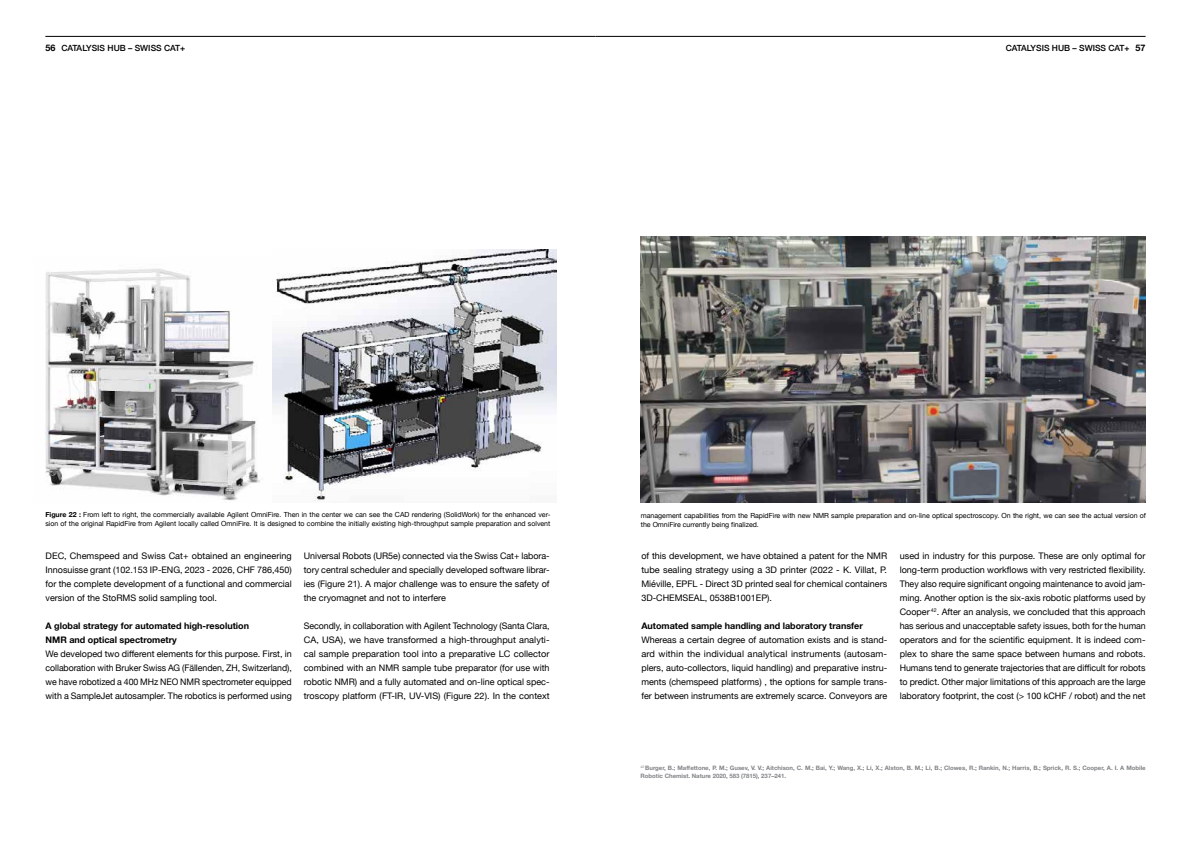
<style>
.page{position:relative;width:1191px;height:842px;background:#fff}
.page>*{position:absolute;margin:0;border:0;box-sizing:border-box;transform-origin:0 0}
.t1{font:9px/14px "Helvetica Neue";color:#000;text-align:justify}
.t2{font:700 9px/14px "Helvetica Neue";color:#000}
.t3{font:500 8.5px "Helvetica Neue";color:#000}
.t4{font:7px/9px "Helvetica Neue";color:#000}
.t5{font:700 6px/8px "Helvetica Neue";color:#808285}
.s1{font-weight:700;font-size:9px}
.s2{font-weight:700}
</style>
<div class="page">
<hr style="left:45px;top:36px;width:550px;height:1px;background:#000">
<hr style="left:595px;top:36px;width:550px;height:1px;background:#000">
<img style="left:45px;top:268px;width:215px;height:233px">
<img style="left:272px;top:249px;width:284px;height:252px">
<img style="left:641px;top:236px;width:504px;height:266px">
<p class="t3" style="left:45px;top:41px;width:141px"><span class="s1">56</span> CATALYSIS HUB – SWISS CAT+</p>
<p class="t3" style="left:1005px;top:41px;width:141px">CATALYSIS HUB – SWISS CAT+ <span class="s1">57</span></p>
<p class="t4" style="left:45px;top:511px;width:506px"><span class="s2">Figure 22 :</span> From left to right, the commercially available Agilent OmniFire. Then in the center we can see the CAD rendering (SolidWork) for the enhanced ver&shy;sion of the original RapidFire from Agilent locally called OmniFire. It is designed to combine the initially existing high-throughput sample preparation and solvent</p>
<p class="t4" style="left:641px;top:511px;width:506px">management capabilities from the RapidFire with new NMR sample preparation and on-line optical spectroscopy. On the right, we can see the actual version of the OmniFire currently being finalized.</p>
<p class="t1" style="left:46px;top:549px;width:248px">DEC, Chemspeed and Swiss Cat+ obtained an engineering Innosuisse grant (102.153 IP-ENG, 2023 - 2026, CHF 786,450) for the complete development of a functional and commercial version of the StoRMS solid sampling tool.</p>
<p class="t2" style="left:46px;top:619px;width:205px">A global strategy for automated high-resolution<br>NMR and optical spectrometry</p>
<p class="t1" style="left:46px;top:647px;width:248px">We developed two different elements for this purpose. First, in collaboration with Bruker Swiss AG (Fällenden, ZH, Switzerland), we have robotized a 400 MHz NEO NMR spectrometer equipped with a SampleJet autosampler. The robotics is performed using</p>
<p class="t1" style="left:304px;top:549px;width:247px">Universal Robots (UR5e) connected via the Swiss Cat+ labora&shy;tory central scheduler and specially developed software librar&shy;ies (Figure 21). A major challenge was to ensure the safety of the cryomagnet and not to interfere</p>
<p class="t1" style="left:304px;top:619px;width:247px">Secondly, in collaboration with Agilent Technology (Santa Clara, CA, USA), we have transformed a high-throughput analyti&shy;cal sample preparation tool into a preparative LC collector combined with an NMR sample tube preparator (for use with robotic NMR) and a fully automated and on-line optical spec&shy;troscopy platform (FT-IR, UV-VIS) (Figure 22). In the context</p>
<p class="t1" style="left:641px;top:549px;width:247px">of this development, we have obtained a patent for the NMR tube sealing strategy using a 3D printer (2022 - K. Villat, P.<br>Miéville, EPFL - Direct 3D printed seal for chemical containers 3D-CHEMSEAL, 0538B1001EP).</p>
<p class="t2" style="left:641px;top:619px;width:223px">Automated sample handling and laboratory transfer</p>
<p class="t1" style="left:641px;top:633px;width:247px">Whereas a certain degree of automation exists and is stand&shy;ard within the individual analytical instruments (autosam&shy;plers, auto-collectors, liquid handling) and preparative instru&shy;ments (chemspeed platforms) , the options for sample trans&shy;fer between instruments are extremely scarce. Conveyors are</p>
<p class="t1" style="left:899px;top:549px;width:247px">used in industry for this purpose. These are only optimal for long-term production workflows with very restricted flexibility.<br>They also require significant ongoing maintenance to avoid jam&shy;ming. Another option is the six-axis robotic platforms used by Cooper <sup>42</sup>. After an analysis, we concluded that this approach has serious and unacceptable safety issues, both for the human operators and for the scientific equipment. It is indeed com&shy;plex to share the same space between humans and robots.<br>Humans tend to generate trajectories that are difficult for robots to predict. Other major limitations of this approach are the large laboratory footprint, the cost (&gt; 100 kCHF / robot) and the net</p>
<p class="t5" style="left:640px;top:764px;width:506px"><sup>42</sup> Burger, B.; Maffettone, P. M.; Gusev, V. V.; Aitchison, C. M.; Bai, Y.; Wang, X.; Li, X.; Alston, B. M.; Li, B.; Clowes, R.; Rankin, N.; Harris, B.; Sprick, R. S.; Cooper, A. I. A Mobile<br>Robotic Chemist. Nature 2020, 583 (7815), 237–241.</p>
</div>
